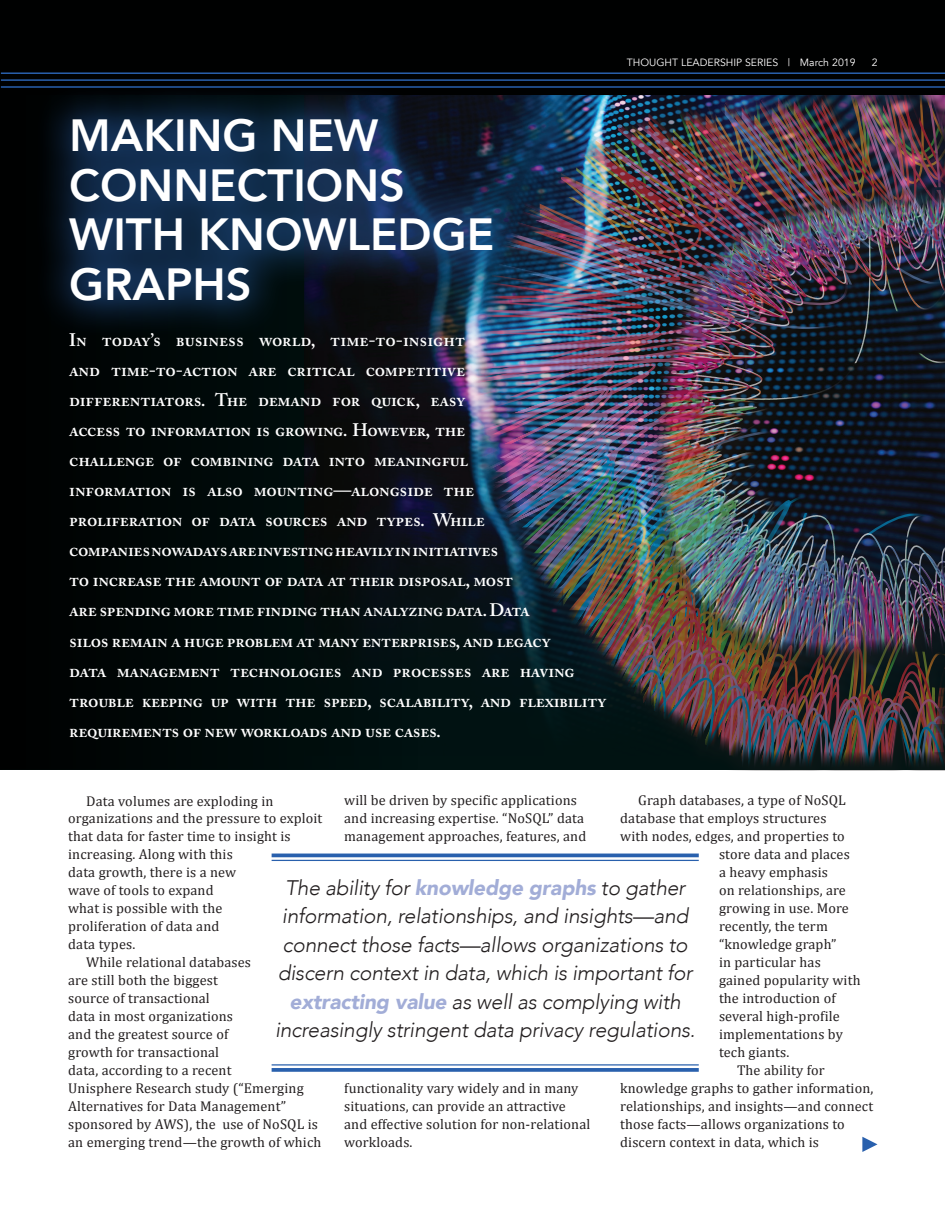
<style>
.page{position:relative;width:945px;height:1215px;background:#fff}
.page>*{position:absolute;margin:0;border:0;box-sizing:border-box;transform-origin:0 0}
.t1{font:800 45px/49.5px "Avenir";color:#fff}
.t2{font:italic 300 21px/28.5px "Avenir";letter-spacing:-.01em;color:#231f20;text-align:center}
.t3{font:600 18px/30px "Adobe Caslon Pro";letter-spacing:-.02em;color:#fff}
.t4{font:14.25px/18px "Cambria";letter-spacing:.01em;color:#231f20}
.t5{font:10.5px "Avenir";color:#fff}
.s1{font-weight:900;color:#a2add7}
</style>
<div class="page">
<img style="left:427px;top:339px;width:42px;height:431px">
<img style="left:530px;top:95px;width:415px;height:27px">
<img style="left:530px;top:122px;width:415px;height:133px">
<img style="left:472px;top:255px;width:173px;height:515px">
<img style="left:490px;top:324px;width:155px;height:446px">
<img style="left:514px;top:403px;width:131px;height:367px">
<img style="left:525px;top:472px;width:120px;height:298px">
<img style="left:529px;top:517px;width:116px;height:253px">
<img style="left:559px;top:534px;width:86px;height:236px">
<img style="left:581px;top:552px;width:64px;height:218px">
<img style="left:593px;top:570px;width:52px;height:200px">
<img style="left:601px;top:588px;width:44px;height:182px">
<svg style="left:609px;top:606px;width:36px;height:164px;background:#41332e"></svg>
<svg style="left:615px;top:624px;width:30px;height:146px"></svg>
<img style="left:620px;top:642px;width:325px;height:128px">
<div style="left:645px;top:176px;width:300px;height:505px;background:#231f20;opacity:.5"></div>
<img style="left:923px;top:181px;width:22px;height:19px">
<div style="left:0;top:88px;width:427px;height:682px;background:#000908"></div>
<svg style="left:862px;top:1137px;width:16px;height:15px"></svg>
<hr style="left:272px;top:854px;width:427px;height:3px;background:#2960ad">
<hr style="left:272px;top:860px;width:427px;height:1px;background:#2960ad">
<hr style="left:272px;top:1064px;width:427px;height:2px;background:#2960ad">
<svg style="left:272px;top:1068px;width:427px;height:4px;background:#3569b1"></svg>
<div style="left:0;top:0;width:945px;height:95px;background:#000101"></div>
<hr style="left:1px;top:72px;width:944px;height:2px;background:#2960ad">
<hr style="left:1px;top:79px;width:944px;height:2px;background:#2960ad">
<hr style="left:1px;top:86px;width:944px;height:2px;background:#2960ad">
<div style="left:33px;top:80px;width:497px;height:259px;background:#2960ad;opacity:.75"></div>
<p class="t5" style="left:627px;top:57px;width:230px">THOUGHT LEADERSHIP SERIES | March 2019</p>
<p class="t5" style="left:872px;top:57px;width:7px">2</p>
<h1 class="t1" style="left:69px;top:108px;width:426px">MAKING NEW<br>CONNECTIONS<br>WITH KNOWLEDGE<br>GRAPHS</h1>
<p class="t3" style="left:69px;top:325px;width:539px">In today’s business world, time-to-insight<br>and time-to-action are critical competitive<br>differentiators. The demand for quick, easy<br>access to information is growing. However, the<br>challenge of combining data into meaningful<br>information is also mounting—alongside the<br>proliferation of data sources and types. While<br>companies nowadays are investing heavily in initiatives<br>to increase the amount of data at their disposal, most<br>are spending more time finding than analyzing data. Data<br>silos remain a huge problem at many enterprises, and legacy<br>data management technologies and processes are having trouble keeping up with the speed, scalability, and flexibility requirements of new workloads and use cases.</p>
<p class="t4" style="left:638px;top:792px;width:209px">Graph databases, a type of NoSQL</p>
<p class="t4" style="left:620px;top:810px;width:208px">database that employs structures</p>
<p class="t4" style="left:620px;top:828px;width:226px">with nodes, edges, and properties to</p>
<p class="t4" style="left:719px;top:846px;width:132px">store data and places</p>
<p class="t4" style="left:719px;top:864px;width:110px">a heavy emphasis</p>
<p class="t4" style="left:719px;top:882px;width:128px">on relationships, are</p>
<p class="t4" style="left:719px;top:900px;width:131px">growing in use. More</p>
<p class="t4" style="left:719px;top:918px;width:110px">recently, the term</p>
<p class="t4" style="left:719px;top:936px;width:119px">“knowledge graph”</p>
<p class="t4" style="left:719px;top:954px;width:103px">in particular has</p>
<p class="t4" style="left:719px;top:972px;width:143px">gained popularity with</p>
<p class="t4" style="left:719px;top:990px;width:118px">the introduction of</p>
<p class="t4" style="left:719px;top:1007px;width:122px">several high-profile</p>
<p class="t4" style="left:719px;top:1025px;width:125px">implementations by</p>
<p class="t4" style="left:719px;top:1043px;width:72px">tech giants.</p>
<p class="t4" style="left:737px;top:1061px;width:89px">The ability for</p>
<p class="t4" style="left:620px;top:1079px;width:255px">knowledge graphs to gather information,</p>
<p class="t4" style="left:620px;top:1097px;width:254px">relationships, and insights—and connect</p>
<p class="t4" style="left:620px;top:1115px;width:226px">those facts—allows organizations to</p>
<p class="t4" style="left:620px;top:1133px;width:200px">discern context in data, which is</p>
<p class="t4" style="left:344px;top:792px;width:244px">will be driven by specific applications and increasing expertise. “NoSQL” data management approaches, features, and</p>
<p class="t4" style="left:86px;top:792px;width:189px">Data volumes are exploding in</p>
<p class="t4" style="left:68px;top:810px;width:256px">organizations and the pressure to exploit</p>
<p class="t4" style="left:68px;top:828px;width:224px">that data for faster time to insight is</p>
<p class="t4" style="left:68px;top:846px;width:166px">increasing. Along with this</p>
<p class="t4" style="left:68px;top:864px;width:170px">data growth, there is a new</p>
<p class="t4" style="left:68px;top:882px;width:147px">wave of tools to expand</p>
<p class="t4" style="left:68px;top:900px;width:156px">what is possible with the</p>
<p class="t4" style="left:68px;top:918px;width:153px">proliferation of data and</p>
<p class="t4" style="left:68px;top:936px;width:69px">data types.</p>
<p class="t4" style="left:86px;top:954px;width:166px">While relational databases</p>
<p class="t4" style="left:68px;top:972px;width:151px">are still both the biggest</p>
<p class="t4" style="left:68px;top:990px;width:143px">source of transactional</p>
<p class="t4" style="left:68px;top:1008px;width:166px">data in most organizations</p>
<p class="t4" style="left:68px;top:1026px;width:162px">and the greatest source of</p>
<p class="t4" style="left:68px;top:1044px;width:152px">growth for transactional</p>
<p class="t4" style="left:68px;top:1062px;width:165px">data, according to a recent</p>
<p class="t4" style="left:68px;top:1080px;width:237px">Unisphere Research study (“Emerging</p>
<p class="t4" style="left:68px;top:1098px;width:219px">Alternatives for Data Management”</p>
<p class="t4" style="left:68px;top:1116px;width:251px">sponsored by AWS), the use of NoSQL is</p>
<p class="t4" style="left:68px;top:1134px;width:255px">an emerging trend—the growth of which</p>
<p class="t2" style="left:275px;top:873px;width:422px">The ability for <span class="s1">knowledge graphs</span> to gather information, relationships, and insights—and connect those facts—allows organizations to discern context in data, which is important for <span class="s1">extracting value</span> as well as complying with increasingly stringent data privacy regulations.</p>
<p class="t4" style="left:344px;top:1080px;width:248px">functionality vary widely and in many situations, can provide an attractive and effective solution for non-relational workloads.</p>
</div>
